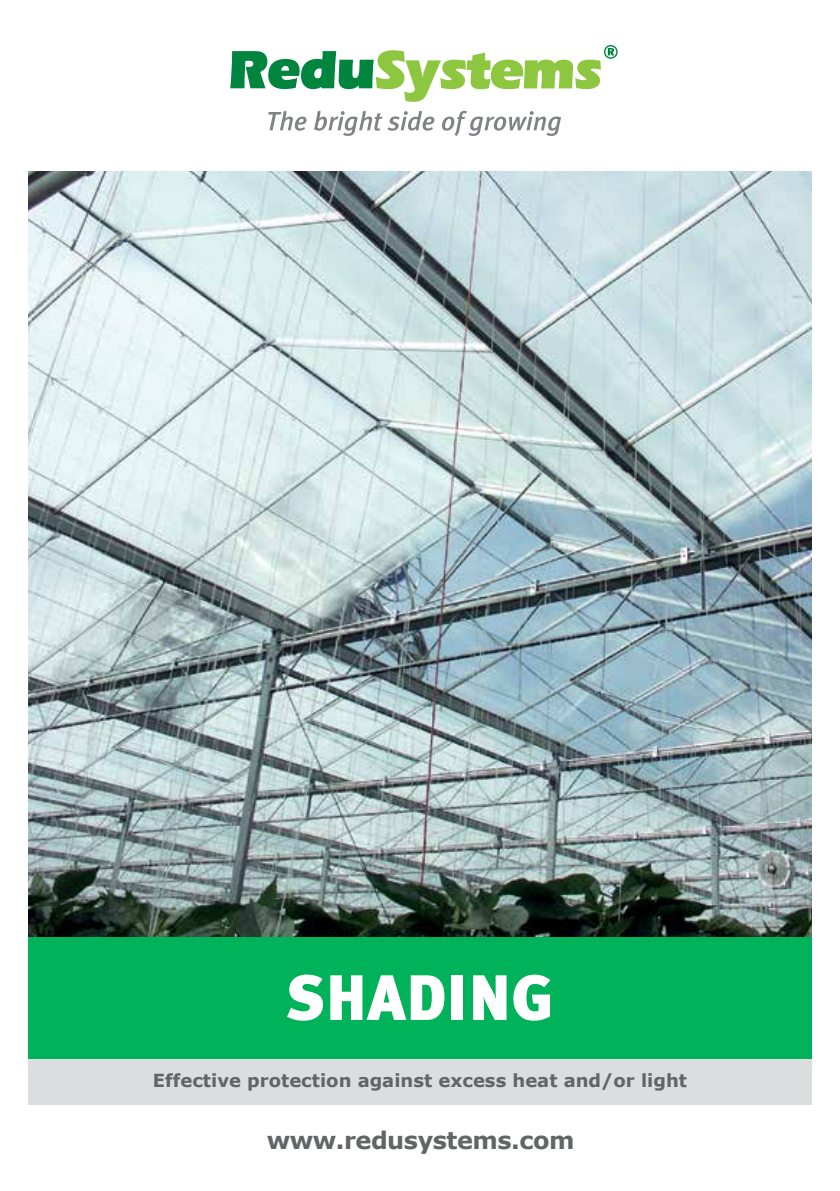
<style>
.page{position:relative;width:840px;height:1191px;background:#fff}
.page>*{position:absolute;margin:0;border:0;box-sizing:border-box;transform-origin:0 0}
.t1{font:900 64px "Meta Plus";color:#fff}
.t2{font:700 24px "Verdana";letter-spacing:-.02em;color:#636466}
.t3{font:700 18px "Verdana";color:#636466}
</style>
<div class="page">
<img style="left:28px;top:171px;width:783px;height:766px">
<div style="left:28px;top:937px;width:783px;height:127px;background:#00b25a"></div>
<div style="left:28px;top:1059px;width:783px;height:45px;background:#dcddde"></div>
<svg style="left:230px;top:45px;width:387px;height:57px"></svg>
<svg style="left:268px;top:111px;width:38px;height:20px"></svg>
<svg style="left:314px;top:111px;width:120px;height:25px"></svg>
<svg style="left:442px;top:111px;width:119px;height:25px"></svg>
<h1 class="t1" style="left:286px;top:960px;width:268px">SHADING</h1>
<p class="t3" style="left:153px;top:1067px;width:535px">Effective protection against excess heat and/or light</p>
<h2 class="t2" style="left:266px;top:1122px;width:309px">www.redusystems.com</h2>
</div>
